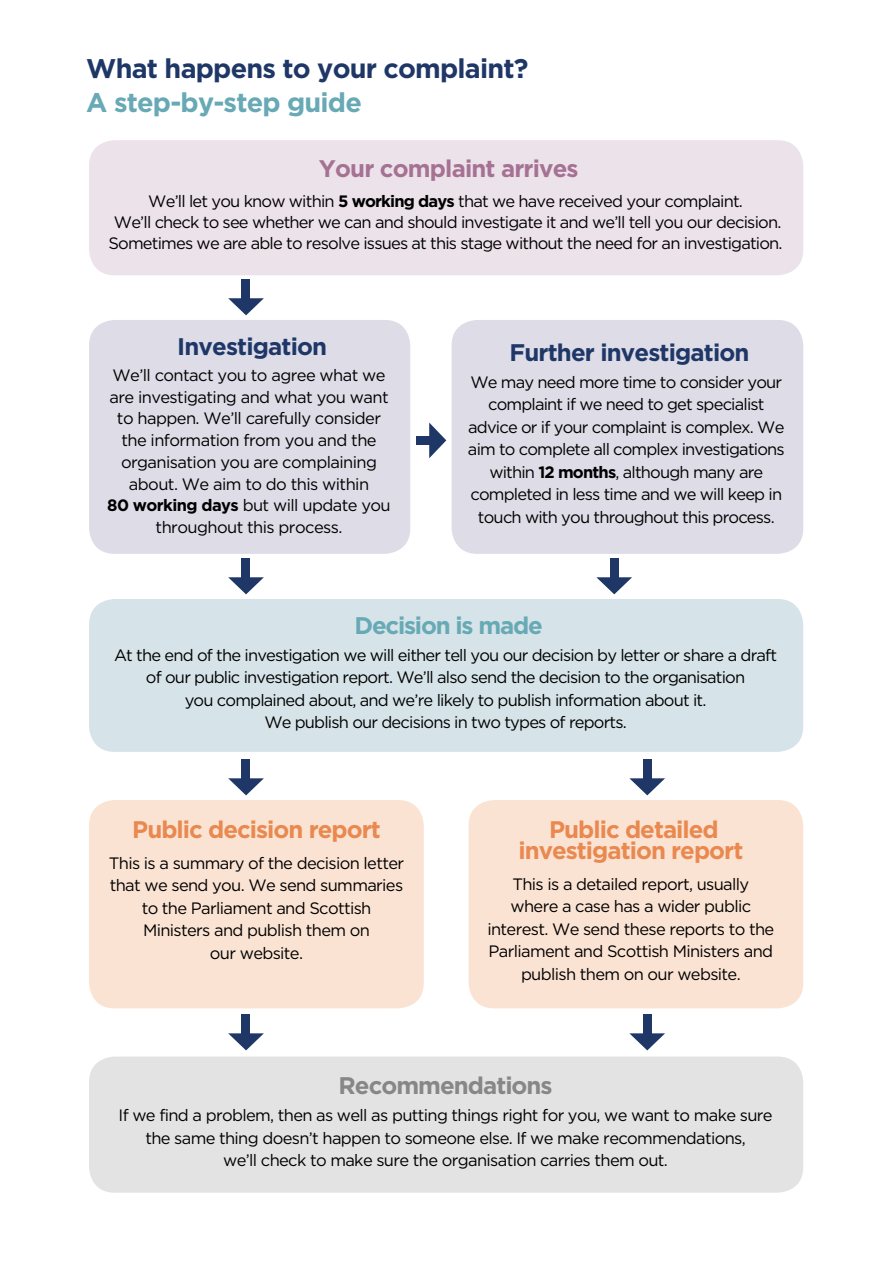
<style>
.page{position:relative;width:893px;height:1263px;background:#fff}
.page>*{position:absolute;margin:0;border:0;box-sizing:border-box;transform-origin:0 0}
.t1{font:700 27px "Gotham";letter-spacing:-.03em;color:#1f3767}
.t2{font:700 27px "Gotham";letter-spacing:-.03em;color:#67a9b5}
.t3{font:700 24px/21px "Gotham";letter-spacing:-.04em;color:#e98950;text-align:center}
.t4{font:700 24px "Gotham";letter-spacing:-.035em;color:#1f3767}
.t5{font:700 24px "Gotham";letter-spacing:-.035em;color:#a67294}
.t6{font:700 24px "Gotham";letter-spacing:-.04em;color:#878787}
.t7{font:700 24px "Gotham";letter-spacing:-.05em;color:#67a9b5}
.t8{font:16.5px/22.5px "Gotham";letter-spacing:-.05em;color:#000;text-align:center}
.s1{font-weight:700}
</style>
<div class="page">
<svg style="left:228px;top:298px;width:36px;height:17px"></svg>
<div style="left:242px;top:279px;width:8px;height:23px;background:#1f3767"></div>
<svg style="left:228px;top:577px;width:36px;height:17px"></svg>
<div style="left:242px;top:558px;width:8px;height:23px;background:#1f3767"></div>
<svg style="left:596px;top:577px;width:36px;height:17px"></svg>
<div style="left:610px;top:558px;width:8px;height:23px;background:#1f3767"></div>
<svg style="left:228px;top:778px;width:36px;height:17px"></svg>
<div style="left:242px;top:759px;width:8px;height:23px;background:#1f3767"></div>
<svg style="left:629px;top:778px;width:36px;height:17px"></svg>
<div style="left:643px;top:759px;width:8px;height:23px;background:#1f3767"></div>
<svg style="left:228px;top:1033px;width:36px;height:17px"></svg>
<div style="left:242px;top:1014px;width:8px;height:23px;background:#1f3767"></div>
<svg style="left:629px;top:1033px;width:36px;height:17px"></svg>
<div style="left:643px;top:1014px;width:8px;height:23px;background:#1f3767"></div>
<div style="left:89px;top:140px;width:714px;height:135px;background:#ece2ea;border-radius:26px"></div>
<div style="left:89px;top:320px;width:321px;height:234px;background:#dddce7;border-radius:26px"></div>
<div style="left:452px;top:320px;width:351px;height:234px;background:#dddce7;border-radius:26px"></div>
<div style="left:89px;top:800px;width:335px;height:208px;background:#fbe3d3;border-radius:26px"></div>
<div style="left:469px;top:800px;width:334px;height:208px;background:#fbe3d3;border-radius:26px"></div>
<div style="left:89px;top:599px;width:714px;height:153px;background:#d6e4e9;border-radius:26px"></div>
<div style="left:89px;top:1056px;width:714px;height:137px;background:#e3e3e3;border-radius:26px"></div>
<svg style="left:429px;top:423px;width:17px;height:35px"></svg>
<div style="left:416px;top:436px;width:22px;height:9px;background:#1f3767"></div>
<h1 class="t1" style="left:86px;top:50px;width:444px">What happens to your complaint?</h1>
<h1 class="t2" style="left:86px;top:85px;width:277px">A step-by-step guide</h1>
<h2 class="t5" style="left:319px;top:153px;width:261px">Your complaint arrives</h2>
<p class="t8" style="left:109px;top:190px;width:676px;line-height:21px">We’ll let you know within <span class="s1">5 working days</span> that we have received your complaint.<br>We’ll check to see whether we can and should investigate it and we’ll tell you our decision.<br>Sometimes we are able to resolve issues at this stage without the need for an investigation.</p>
<h2 class="t4" style="left:177px;top:330px;width:151px">Investigation</h2>
<p class="t8" style="left:107px;top:364px;width:285px;line-height:21.8px">We’ll contact you to agree what we are investigating and what you want to happen. We’ll carefully consider the information from you and the organisation you are complaining about. We aim to do this within<br><span class="s1">80 working days</span> but will update you throughout this process.</p>
<h2 class="t4" style="left:510px;top:336px;width:241px">Further investigation</h2>
<p class="t8" style="left:468px;top:370px;width:318px">We may need more time to consider your complaint if we need to get specialist advice or if your complaint is complex. We aim to complete all complex investigations within <span class="s1">12 months</span>, although many are completed in less time and we will keep in touch with you throughout this process.</p>
<h2 class="t7" style="left:354px;top:609px;width:190px">Decision is made</h2>
<p class="t8" style="left:114px;top:643px;width:665px">At the end of the investigation we will either tell you our decision by letter or share a draft of our public investigation report. We’ll also send the decision to the organisation<br>you complained about, and we’re likely to publish information about it.<br>We publish our decisions in two types of reports.</p>
<h2 class="t3" style="left:132px;top:819px;width:250px">Public decision report</h2>
<p class="t8" style="left:109px;top:851px;width:297px">This is a summary of the decision letter that we send you. We send summaries to the Parliament and Scottish<br>Ministers and publish them on<br>our website.</p>
<h2 class="t3" style="left:518px;top:819px;width:226px">Public detailed investigation report</h2>
<p class="t8" style="left:487px;top:872px;width:288px">This is a detailed report, usually where a case has a wider public interest. We send these reports to the Parliament and Scottish Ministers and publish them on our website.</p>
<h2 class="t6" style="left:339px;top:1070px;width:216px">Recommendations</h2>
<p class="t8" style="left:119px;top:1104px;width:655px">If we find a problem, then as well as putting things right for you, we want to make sure the same thing doesn’t happen to someone else. If we make recommendations,<br>we’ll check to make sure the organisation carries them out.</p>
</div>
